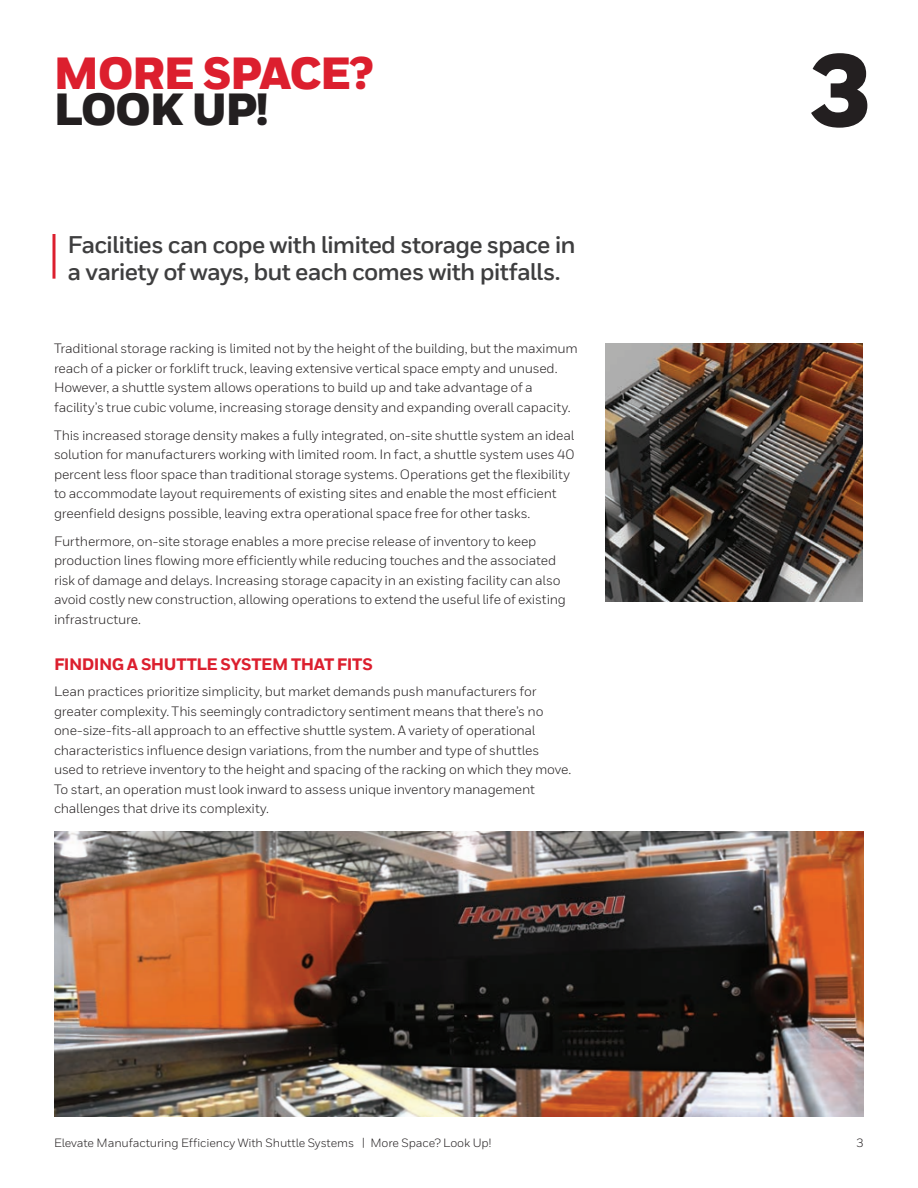
<style>
.page{position:relative;width:918px;height:1188px;background:#fff}
.page>*{position:absolute;margin:0;border:0;box-sizing:border-box;transform-origin:0 0}
._01_Cover__Heading_A{font:900 102px "Honeywell Sans";color:#231f20}
._06_Inside__Heading{font:900 45px/36px "Honeywell Sans";letter-spacing:-.03em;color:#dc1f2e}
._08_Inside__Intro_Te{font:700 24px/27px "Honeywell Sans TT";letter-spacing:-.03em;color:#3e3e3f}
._09_Inside__Body_Hea{font:800 16.5px "Honeywell Sans TT";letter-spacing:-.03em;color:#dc1f2e}
._10_Inside__Body_Tex{font:13.5px/19.5px "Honeywell Sans TT";letter-spacing:-.015em;color:#231f20}
._24_Back__Address_Bl{font:12px "Honeywell Sans";letter-spacing:-.01em;color:#231f20}
.s1{color:#231f20}
</style>
<div class="page">
<img style="left:605px;top:343px;width:258px;height:259px">
<img style="left:54px;top:831px;width:810px;height:286px">
<svg style="left:52px;top:234px;width:4px;height:45px"></svg>
<p class="_06_Inside__Heading" style="left:54px;top:57px;width:321px">MORE SPACE?<br><span class="s1">LOOK UP!</span></p>
<p class="_08_Inside__Intro_Te" style="left:68px;top:231px;width:510px">Facilities can cope with limited storage space in a variety of ways, but each comes with pitfalls.</p>
<p class="_10_Inside__Body_Tex" style="left:54px;top:339px;width:525px">Traditional storage racking is limited not by the height of the building, but the maximum reach of a picker or forklift truck, leaving extensive vertical space empty and unused.<br>However, a shuttle system allows operations to build up and take advantage of a facility’s true cubic volume, increasing storage density and expanding overall capacity.</p>
<p class="_10_Inside__Body_Tex" style="left:54px;top:425px;width:522px">This increased storage density makes a fully integrated, on-site shuttle system an ideal solution for manufacturers working with limited room. In fact, a shuttle system uses 40 percent less floor space than traditional storage systems. Operations get the flexibility to accommodate layout requirements of existing sites and enable the most efficient greenfield designs possible, leaving extra operational space free for other tasks.</p>
<p class="_10_Inside__Body_Tex" style="left:54px;top:531px;width:514px">Furthermore, on-site storage enables a more precise release of inventory to keep production lines flowing more efficiently while reducing touches and the associated risk of damage and delays. Increasing storage capacity in an existing facility can also avoid costly new construction, allowing operations to extend the useful life of existing infrastructure.</p>
<p class="_09_Inside__Body_Hea" style="left:54px;top:654px;width:320px">FINDING A SHUTTLE SYSTEM THAT FITS</p>
<p class="_10_Inside__Body_Tex" style="left:54px;top:682px;width:519px">Lean practices prioritize simplicity, but market demands push manufacturers for greater complexity. This seemingly contradictory sentiment means that there’s no one-size-fits-all approach to an effective shuttle system. A variety of operational characteristics influence design variations, from the number and type of shuttles used to retrieve inventory to the height and spacing of the racking on which they move.<br>To start, an operation must look inward to assess unique inventory management challenges that drive its complexity.</p>
<p class="_01_Cover__Heading_A" style="left:807px;top:28px;width:65px">3</p>
<p class="_24_Back__Address_Bl" style="left:54px;top:1135px;width:439px">Elevate Manufacturing Efficiency With Shuttle Systems | More Space? Look Up!</p>
<p class="_24_Back__Address_Bl" style="left:856px;top:1135px;width:9px">3</p>
</div>
